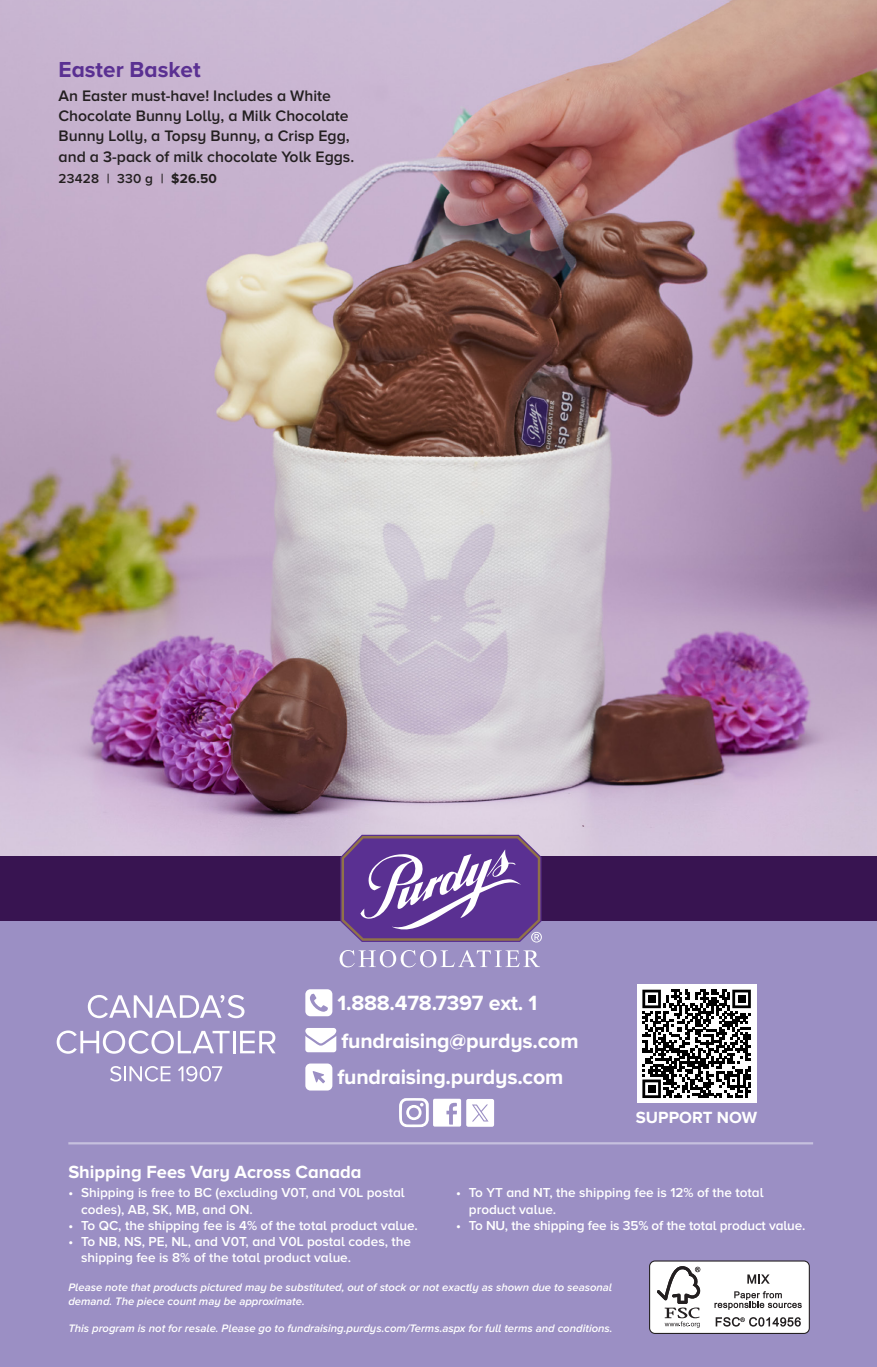
<style>
.page{position:relative;width:877px;height:1367px;background:#fff}
.page>*{position:absolute;margin:0;border:0;box-sizing:border-box;transform-origin:0 0}
.Product_Heading{font:700 22.5px "Proxima Nova A";color:#5a3092}
.t1{font:700 21.38px "Proxima Nova A";letter-spacing:-.01em;color:#fff}
.Body_Copy{font:700 18.22px "Proxima Nova A";color:#fff}
.t2{font:700 16.88px "Proxima Nova A";color:#fff}
.Product_Description{font:600 15.75px/20.2px "Proxima Nova A";color:#231f20}
.t3{font:600 13.5px/16.2px "Proxima Nova A";color:#fff}
.Product_Description-2{font:600 13.5px "Proxima Nova A";letter-spacing:.015em;color:#231f20}
.Bullet_Back_Page_White{font:italic 600 11.25px/13.5px "Proxima Nova A";color:#fff}
.s1{font-weight:700}
</style>
<div class="page">
<img style="left:0;top:0;width:876px;height:856px">
<div style="left:0;top:897px;width:876px;height:470px;background:#9b8fc4"></div>
<svg style="left:305px;top:989px;width:27px;height:27px"></svg>
<svg style="left:305px;top:1028px;width:31px;height:24px"></svg>
<svg style="left:305px;top:1063px;width:27px;height:27px"></svg>
<div style="left:0;top:856px;width:876px;height:64px;background:#381451"></div>
<svg style="left:340px;top:834px;width:201px;height:108px;background:#78569e"></svg>
<svg style="left:339px;top:950px;width:201px;height:17px"></svg>
<svg style="left:649px;top:1260px;width:160px;height:74px;background:#dad9da"></svg>
<hr style="left:68px;top:1142px;width:744px;height:2px;background:#c6c0de">
<svg style="left:88px;top:995px;width:156px;height:23px"></svg>
<svg style="left:57px;top:1030px;width:172px;height:23px"></svg>
<hr style="left:232px;top:1031px;width:3px;height:22px;background:#fff">
<svg style="left:240px;top:1031px;width:35px;height:22px"></svg>
<svg style="left:110px;top:1066px;width:60px;height:15px"></svg>
<svg style="left:178px;top:1066px;width:44px;height:15px"></svg>
<div style="left:636px;top:984px;width:119px;height:119px;background:#fff"></div>
<svg style="left:642px;top:989px;width:108px;height:109px"></svg>
<div style="left:647px;top:995px;width:8px;height:8px;background:#000"></div>
<div style="left:737px;top:995px;width:8px;height:8px;background:#000"></div>
<div style="left:647px;top:1084px;width:8px;height:8px;background:#000"></div>
<svg style="left:399px;top:1098px;width:95px;height:29px"></svg>
<p class="Product_Heading" style="left:58px;top:57px;width:143px">Easter Basket</p>
<p class="Product_Description" style="left:58px;top:85px;width:297px">An Easter must-have! Includes a White Chocolate Bunny Lolly, a Milk Chocolate Bunny Lolly, a Topsy Bunny, a Crisp Egg, and a 3-pack of milk chocolate Yolk Eggs.</p>
<p class="Product_Description-2" style="left:58px;top:171px;width:160px">23428 | 330 g | <span class="s1">$26.50</span></p>
<p class="t1" style="left:337px;top:990px;width:201px">1.888.478.7397 ext. 1</p>
<p class="t1" style="left:341px;top:1028px;width:238px">fundraising@purdys.com</p>
<p class="t1" style="left:337px;top:1064px;width:227px">fundraising.purdys.com</p>
<p class="t2" style="left:635px;top:1108px;width:123px">SUPPORT NOW</p>
<p class="Body_Copy" style="left:68px;top:1161px;width:294px">Shipping Fees Vary Across Canada</p>
<p class="t3" style="left:81px;top:1184px;width:325px;text-indent:-13px">• Shipping is free to BC (excluding V0T, and V0L postal codes), AB, SK, MB, and ON.</p>
<p class="t3" style="left:68px;top:1217px;width:351px">• To QC, the shipping fee is 4% of the total product value.</p>
<p class="t3" style="left:81px;top:1233px;width:331px;text-indent:-13px">• To NB, NS, PE, NL, and V0T, and V0L postal codes, the shipping fee is 8% of the total product value.</p>
<p class="t3" style="left:468px;top:1184px;width:296px;text-indent:-13px">• To YT and NT, the shipping fee is 12% of the total product value.</p>
<p class="t3" style="left:456px;top:1217px;width:351px">• To NU, the shipping fee is 35% of the total product value.</p>
<p class="Bullet_Back_Page_White" style="left:68px;top:1280px;width:545px">Please note that products pictured may be substituted, out of stock or not exactly as shown due to seasonal demand. The piece count may be approximate.</p>
<p class="Bullet_Back_Page_White" style="left:68px;top:1321px;width:545px">This program is not for resale. Please go to fundraising.purdys.com/Terms.aspx for full terms and conditions.</p>
</div>
